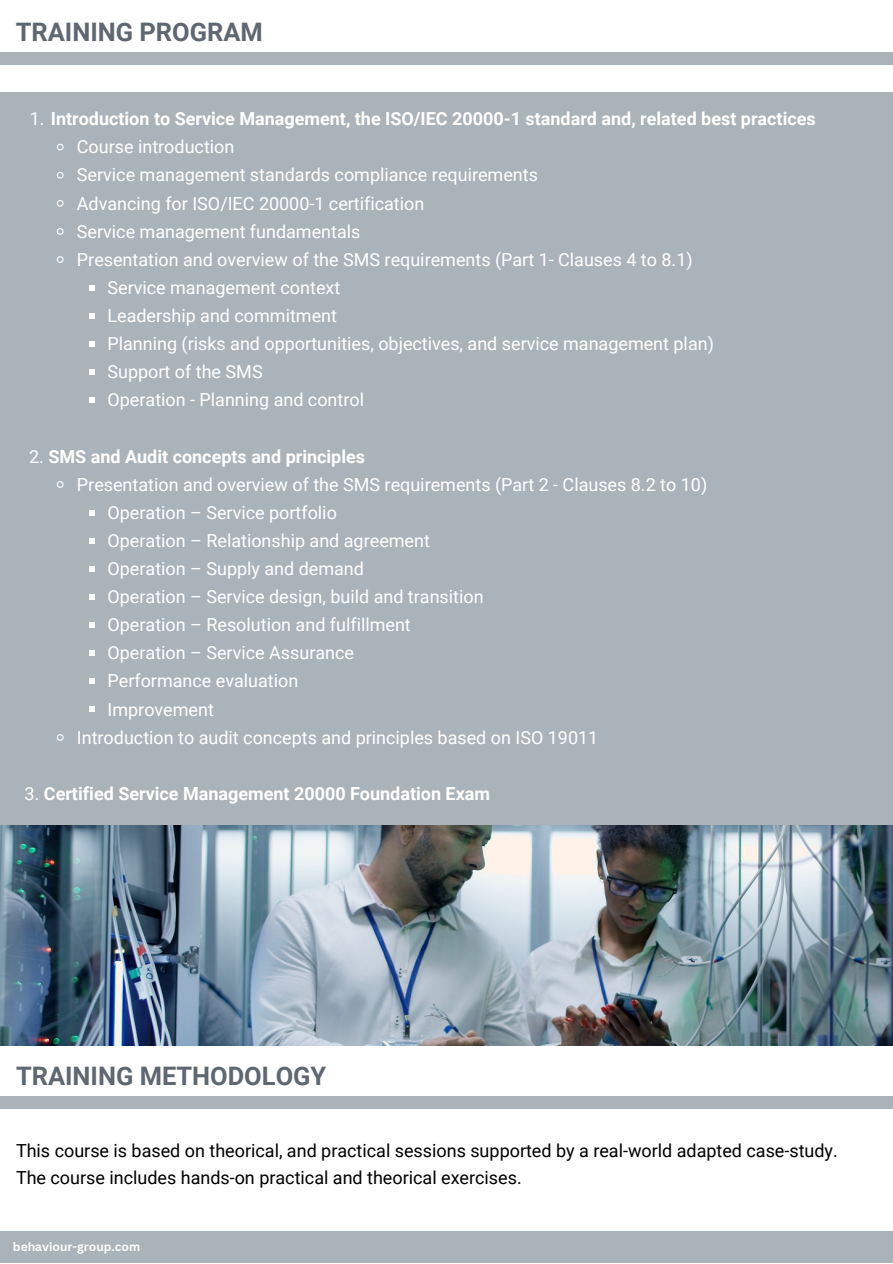
<style>
.page{position:relative;width:893px;height:1264px;background:#fff}
.page>*{position:absolute;margin:0;border:0;box-sizing:border-box;transform-origin:0 0}
.t1{font:700 25.5px "Roboto";color:#5e6772}
.t2{font:18px "Roboto";color:#fff}
.t3{font:700 18px "Roboto";color:#fff}
.t4{font:18px "Roboto";color:#000}
.t5{font:700 12px "Canva Sans";color:#fff}
.s1{font-weight:400}
</style>
<div class="page">
<div style="left:0;top:93px;width:892px;height:732px;background:#aab3b9"></div>
<svg style="left:56px;top:143px;width:8px;height:8px"></svg>
<svg style="left:56px;top:171px;width:8px;height:8px"></svg>
<svg style="left:56px;top:200px;width:8px;height:7px"></svg>
<svg style="left:56px;top:228px;width:8px;height:7px"></svg>
<svg style="left:56px;top:256px;width:8px;height:7px"></svg>
<svg style="left:89px;top:285px;width:5px;height:5px"></svg>
<svg style="left:89px;top:313px;width:5px;height:5px"></svg>
<svg style="left:89px;top:341px;width:5px;height:6px"></svg>
<svg style="left:89px;top:369px;width:5px;height:6px"></svg>
<svg style="left:89px;top:397px;width:5px;height:6px"></svg>
<svg style="left:56px;top:481px;width:8px;height:7px"></svg>
<svg style="left:89px;top:510px;width:5px;height:5px"></svg>
<svg style="left:89px;top:538px;width:5px;height:5px"></svg>
<svg style="left:89px;top:566px;width:5px;height:5px"></svg>
<svg style="left:89px;top:594px;width:5px;height:5px"></svg>
<svg style="left:89px;top:622px;width:5px;height:6px"></svg>
<svg style="left:89px;top:650px;width:5px;height:6px"></svg>
<svg style="left:89px;top:678px;width:5px;height:6px"></svg>
<svg style="left:89px;top:706px;width:5px;height:6px"></svg>
<svg style="left:56px;top:734px;width:8px;height:7px"></svg>
<div style="left:0;top:52px;width:892px;height:13px;background:#aab3b9"></div>
<div style="left:0;top:1230px;width:892px;height:32px;background:#aab3b9"></div>
<div style="left:0;top:1096px;width:892px;height:12px;background:#aab3b9"></div>
<img style="left:0;top:825px;width:892px;height:220px">
<p class="t1" style="left:16px;top:17px;width:248px">TRAINING PROGRAM</p>
<p class="t3" style="left:30px;top:108px;width:787px"><span class="s1">1.</span> Introduction to Service Management, the ISO/IEC 20000-1 standard and, related best practices</p>
<p class="t2" style="left:77px;top:137px;width:159px">Course introduction</p>
<p class="t2" style="left:77px;top:165px;width:462px">Service management standards compliance requirements</p>
<p class="t2" style="left:77px;top:193px;width:349px">Advancing for ISO/IEC 20000-1 certification</p>
<p class="t2" style="left:77px;top:221px;width:285px">Service management fundamentals</p>
<p class="t2" style="left:77px;top:249px;width:617px">Presentation and overview of the SMS requirements (Part 1- Clauses 4 to 8.1)</p>
<p class="t2" style="left:107px;top:277px;width:234px">Service management context</p>
<p class="t2" style="left:107px;top:305px;width:231px">Leadership and commitment</p>
<p class="t2" style="left:107px;top:333px;width:608px">Planning (risks and opportunities, objectives, and service management plan)</p>
<p class="t2" style="left:107px;top:361px;width:157px">Support of the SMS</p>
<p class="t2" style="left:107px;top:389px;width:258px">Operation - Planning and control</p>
<p class="t3" style="left:29px;top:446px;width:337px"><span class="s1">2.</span> SMS and Audit concepts and principles</p>
<p class="t2" style="left:77px;top:474px;width:631px">Presentation and overview of the SMS requirements (Part 2 - Clauses 8.2 to 10)</p>
<p class="t2" style="left:107px;top:502px;width:231px">Operation – Service portfolio</p>
<p class="t2" style="left:107px;top:530px;width:324px">Operation – Relationship and agreement</p>
<p class="t2" style="left:107px;top:558px;width:258px">Operation – Supply and demand</p>
<p class="t2" style="left:107px;top:586px;width:377px">Operation – Service design, build and transition</p>
<p class="t2" style="left:107px;top:614px;width:305px">Operation – Resolution and fulfillment</p>
<p class="t2" style="left:107px;top:642px;width:248px">Operation – Service Assurance</p>
<p class="t2" style="left:107px;top:670px;width:192px">Performance evaluation</p>
<p class="t2" style="left:107px;top:699px;width:108px">Improvement</p>
<p class="t2" style="left:77px;top:727px;width:523px">Introduction to audit concepts and principles based on ISO 19011</p>
<p class="t3" style="left:25px;top:783px;width:467px"><span class="s1">3.</span> Certified Service Management 20000 Foundation Exam</p>
<p class="t1" style="left:16px;top:1061px;width:312px">TRAINING METHODOLOGY</p>
<p class="t4" style="left:16px;top:1140px;width:823px">This course is based on theorical, and practical sessions supported by a real-world adapted case-study.</p>
<p class="t4" style="left:16px;top:1167px;width:507px">The course includes hands-on practical and theorical exercises.</p>
<p class="t5" style="left:13px;top:1237px;width:129px">behaviour-group.com</p>
</div>
